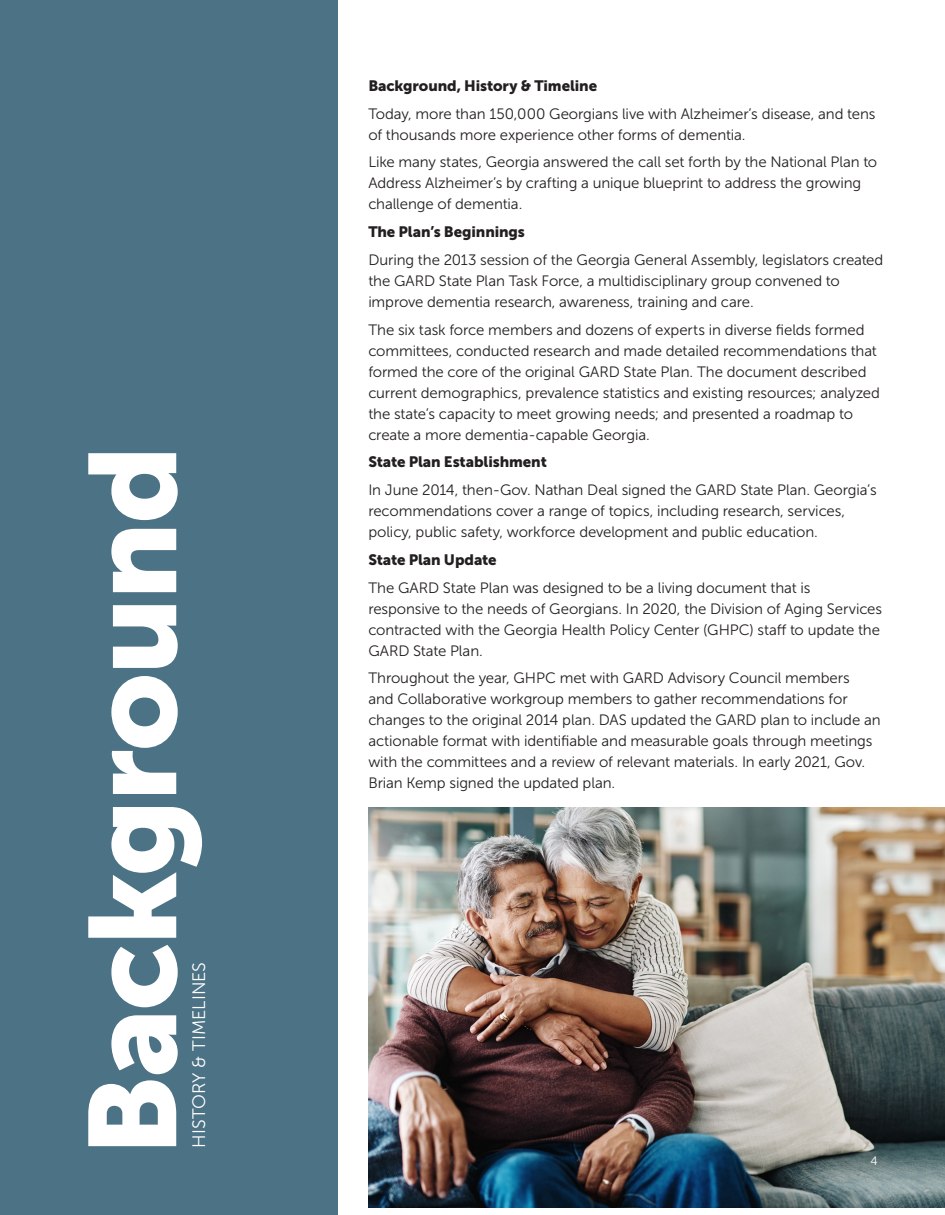
<style>
.page{position:relative;width:945px;height:1215px;background:#fff}
.page>*{position:absolute;margin:0;border:0;box-sizing:border-box;transform-origin:0 0}
.t1{font:123px "Museo Sans 900";letter-spacing:-.015em;color:#fff}
.t2{font:18px "Museo Sans 300";color:#fff}
.t3{font:15px/21px "Museo Sans 300";letter-spacing:-.005em;color:#231f20}
.t4{font:15px "Museo Sans 900";letter-spacing:-.005em;color:#231f20}
.t5{font:12px "Museo Sans 300";color:#fff}
</style>
<div class="page">
<img style="left:368px;top:807px;width:577px;height:401px">
<div style="left:0;top:0;width:338px;height:1215px;background:#4b7285"></div>
<p class="t1" style="left:63px;top:1156px;width:713px;rotate:-90deg">Background</p>
<p class="t2" style="left:189px;top:1148px;width:187px;rotate:-90deg">HISTORY &amp; TIMELINES</p>
<p class="t4" style="left:368px;top:77px;width:230px">Background, History &amp; Timeline</p>
<p class="t3" style="left:368px;top:103px;width:509px">Today, more than 150,000 Georgians live with Alzheimer’s disease, and tens of thousands more experience other forms of dementia.</p>
<p class="t3" style="left:368px;top:152px;width:510px">Like many states, Georgia answered the call set forth by the National Plan to<br>Address Alzheimer’s by crafting a unique blueprint to address the growing challenge of dementia.</p>
<p class="t4" style="left:368px;top:223px;width:158px">The Plan’s Beginnings</p>
<p class="t3" style="left:368px;top:249px;width:517px">During the 2013 session of the Georgia General Assembly, legislators created the GARD State Plan Task Force, a multidisciplinary group convened to improve dementia research, awareness, training and care.</p>
<p class="t3" style="left:368px;top:319px;width:513px">The six task force members and dozens of experts in diverse fields formed committees, conducted research and made detailed recommendations that formed the core of the original GARD State Plan. The document described current demographics, prevalence statistics and existing resources; analyzed the state’s capacity to meet growing needs; and presented a roadmap to create a more dementia-capable Georgia.</p>
<p class="t4" style="left:368px;top:453px;width:180px">State Plan Establishment</p>
<p class="t3" style="left:368px;top:479px;width:510px">In June 2014, then-Gov. Nathan Deal signed the GARD State Plan. Georgia’s recommendations cover a range of topics, including research, services, policy, public safety, workforce development and public education.</p>
<p class="t4" style="left:368px;top:551px;width:130px">State Plan Update</p>
<p class="t3" style="left:368px;top:577px;width:515px">The GARD State Plan was designed to be a living document that is responsive to the needs of Georgians. In 2020, the Division of Aging Services contracted with the Georgia Health Policy Center (GHPC) staff to update the GARD State Plan.</p>
<p class="t3" style="left:368px;top:668px;width:514px">Throughout the year, GHPC met with GARD Advisory Council members<br>and Collaborative workgroup members to gather recommendations for changes to the original 2014 plan. DAS updated the GARD plan to include an actionable format with identifiable and measurable goals through meetings with the committees and a review of relevant materials. In early 2021, Gov.<br>Brian Kemp signed the updated plan.</p>
<p class="t5" style="left:870px;top:1154px;width:9px">4</p>
</div>
